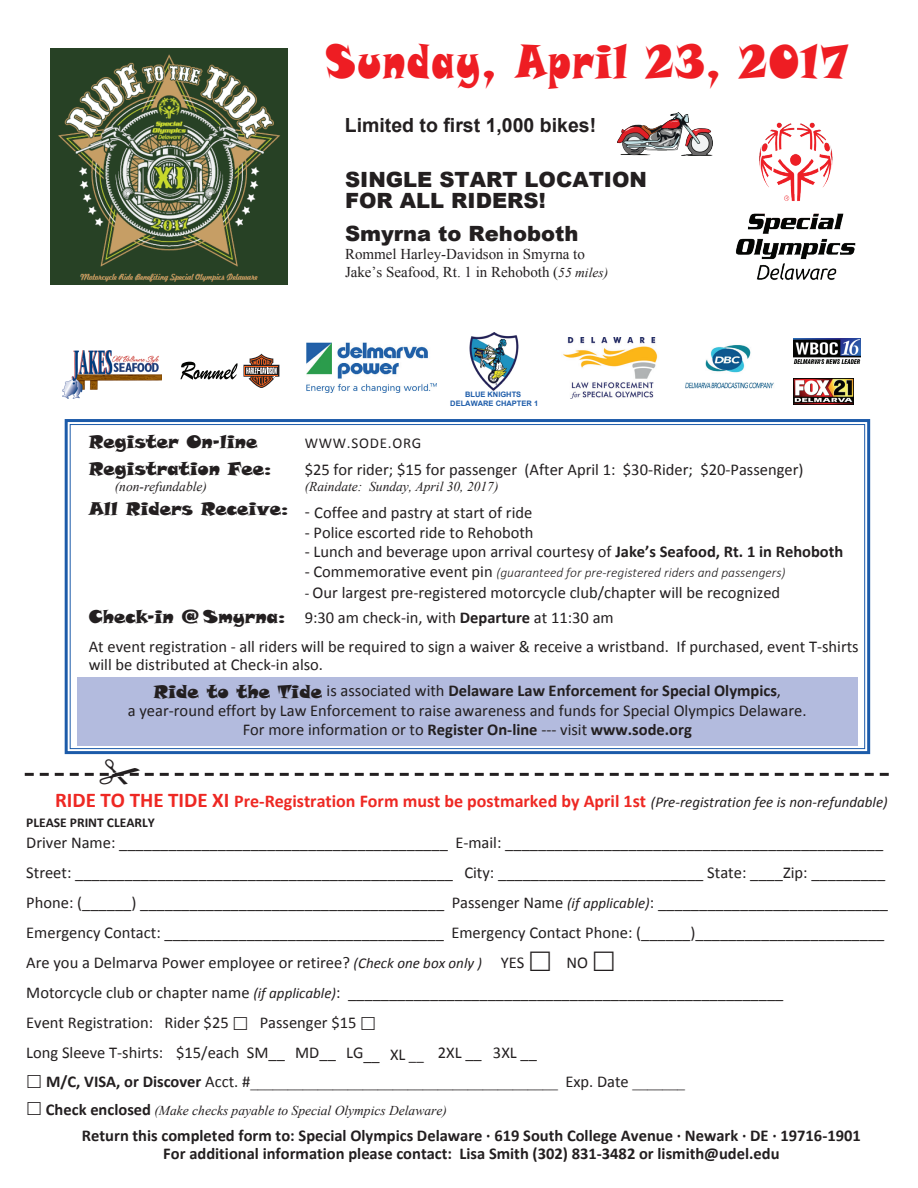
<style>
.page{position:relative;width:918px;height:1188px;background:#fff}
.page>*{position:absolute;margin:0;border:0;box-sizing:border-box;transform-origin:0 0}
.t1{font:46.8px "Snap ITC";letter-spacing:.05em;color:#ee1d23;scale:.77 1}
.t2{font:900 21px/21px "Arial";color:#231f20}
.t3{font:700 19.5px "Arial";color:#231f20}
.t4{font:700 18px "Calibri";color:#ee2823}
.t5{font:18px "Snap ITC";color:#231f20}
.t6{font:16.5px/30px "Calibri";color:#231f20}
.t7{font:700 16.5px/18px "Calibri";color:#231f20;text-align:center}
.t8{font:15px/18px "Times New Roman";color:#231f20}
.t9{font:15px "Calibri";letter-spacing:.05em;color:#231f20}
.t10{font:italic 13.5px "Times New Roman";color:#231f20}
.t11{font:italic 300 13.5px "Calibri";color:#231f20}
.t12{font:700 13.5px "Calibri";color:#231f20}
.t13{font:700 7.5px/9px "Arial";color:#1c5ba9;text-align:center}
.s1{font-style:italic;font-size:13.5px}
.s2{font-weight:700}
.s3{font-weight:400;font-style:normal;font-size:16.5px}
.s4{font-size:15px}
.s5{font-family:"Snap ITC";font-size:18px}
.s6{font-weight:700;font-size:15px}
.s7{font-size:21px}
.s8{font-weight:400;font-style:italic;font-size:15px;color:#231f20}
.s9{font-style:italic;font-size:15px}
.s10{font-family:"Calibri";font-weight:700;font-size:16.5px}
.s11{font-family:"Calibri";font-size:16.5px}
.s12{font-family:"Calibri";font-weight:700;font-style:normal;font-size:16.5px}
</style>
<div class="page">
<svg style="left:64px;top:419px;width:807px;height:334px"></svg>
<div style="left:77px;top:677px;width:780px;height:69px;background:#b3bbde"></div>
<img style="left:618px;top:113px;width:82px;height:42px">
<img style="left:700px;top:122px;width:156px;height:158px">
<img style="left:62px;top:350px;width:100px;height:48px">
<img style="left:470px;top:332px;width:48px;height:58px">
<img style="left:563px;top:338px;width:95px;height:61px">
<img style="left:794px;top:339px;width:66px;height:24px">
<img style="left:794px;top:378px;width:60px;height:27px">
<svg style="left:181px;top:353px;width:99px;height:35px"></svg>
<img style="left:685px;top:345px;width:89px;height:44px">
<img style="left:306px;top:342px;width:131px;height:51px">
<img style="left:50px;top:48px;width:237px;height:236px">
<svg style="left:25px;top:753px;width:864px;height:23px"></svg>
<h1 class="t1" style="left:326px;top:31px;width:680px">Sunday, April 23, 2017</h1>
<p class="t3" style="left:345px;top:112px;width:253px">Limited to first 1,000 bikes!</p>
<p class="t2" style="left:345px;top:168px;width:304px">SINGLE START LOCATION<br>FOR ALL RIDERS!</p>
<p class="t2" style="left:345px;top:223px;width:235px">Smyrna to Rehoboth</p>
<p class="t8" style="left:345px;top:245px;width:265px">Rommel Harley-Davidson in Smyrna to<br>Jake’s Seafood, Rt. 1 in Rehoboth (<span class="s1">55 miles)</span></p>
<p class="t13" style="left:450px;top:390px;width:89px">BLUE KNIGHTS<br>DELAWARE CHAPTER 1</p>
<p class="t5" style="left:89px;top:429px;width:170px">Register On-line</p>
<p class="t9" style="left:305px;top:433px;width:118px">WWW.SODE.ORG</p>
<p class="t5" style="left:89px;top:456px;width:184px">Registration Fee:</p>
<p class="t6" style="left:305px;top:454px;width:500px">$25 for rider; $15 for passenger (After April 1: $30-Rider; $20-Passenger)</p>
<p class="t10" style="left:115px;top:477px;width:94px">(non-refundable)</p>
<p class="t10" style="left:305px;top:477px;width:195px">(Raindate: Sunday, April 30, 2017)</p>
<p class="t6" style="left:89px;top:498px;width:445px"><sup>All</sup> <sup>Riders</sup> <sup>Receive:</sup> - Coffee and pastry at start of ride</p>
<p class="t6" style="left:305px;top:517px;width:230px">- Police escorted ride to Rehoboth</p>
<p class="t6" style="left:305px;top:537px;width:540px">- Lunch and beverage upon arrival courtesy of <span class="s2">Jake’s Seafood, Rt. 1 in Rehoboth</span></p>
<p class="t11" style="left:305px;top:564px;width:482px"><span class="s3">- Commemorative event pin</span> (guaranteed for pre-registered riders and passengers)</p>
<p class="t6" style="left:89px;top:580px;width:693px;line-height:25.5px;text-indent:216px"><span class="s4">-</span> Our largest pre-registered motorcycle club/chapter will be recognized<br><span class="s5">Check-in @ Smyrna:</span> 9:30 am check-in, with <span class="s2">Departure</span> at 11:30 am</p>
<p class="t6" style="left:89px;top:637px;width:772px;line-height:18px">At event registration - all riders will be required to sign a waiver &amp; receive a wristband. If purchased, event T-shirts will be distributed at Check-in also.</p>
<p class="t6" style="left:128px;top:681px;width:680px;line-height:19.5px;text-align:center"><span class="s5">Ride to the Tide</span> is associated with <span class="s2">Delaware Law Enforcement</span> <span class="s6">for</span> <span class="s2">Special Olympics</span>, a-year-round effort by Law Enforcement to raise awareness and funds for Special Olympics Delaware.<br>For more information or to <span class="s2">Register On-line</span> --- visit <span class="s2">www.sode.org</span></p>
<p class="t4" style="left:55px;top:790px;width:834px"><span class="s7">RIDE TO THE TIDE XI</span> Pre-Registration Form must be postmarked by April 1st <span class="s8">(Pre-registration fee is non-refundable)</span></p>
<p class="t12" style="left:26px;top:814px;width:130px">PLEASE PRINT CLEARLY</p>
<p class="t6" style="left:26px;top:828px;width:863px">Driver Name: ________________________________________ E-mail: ______________________________________________ Street: ______________________________________________ City: _________________________ State: ____Zip: _________ Phone: (______) _____________________________________ Passenger Name <span class="s9">(if applicable)</span>: ____________________________ Emergency Contact: __________________________________ Emergency Contact Phone: (______)_______________________ Are you a Delmarva Power employee or retiree? <span class="s9">(Check one box only )</span> YES</p>
<p class="t6" style="left:26px;top:948px;width:759px;text-indent:540px">NO<br>Motorcycle club or chapter name <span class="s9">(if applicable)</span>: _____________________________________________________<br>Event Registration: Rider $25</p>
<p class="t6" style="left:26px;top:1008px;width:512px;text-indent:233px">Passenger $15<br>Long Sleeve T-shirts: $15/each SM__ MD__ LG__ XL <span class="s4">__</span> 2XL __ 3XL __</p>
<p class="t8" style="left:46px;top:1073px;width:641px"><span class="s10">M/C, VISA, or Discover</span> <span class="s11">Acct. #</span>_________________________________________ <span class="s11">Exp. Date</span> _______</p>
<p class="t10" style="left:46px;top:1102px;width:402px"><span class="s12">Check enclosed</span> (Make checks payable to Special Olympics Delaware)</p>
<p class="t7" style="left:82px;top:1127px;width:780px">Return this completed form to: Special Olympics Delaware · 619 South College Avenue · Newark · DE · 19716-1901<br>For additional information please contact: Lisa Smith (302) 831-3482 or lismith@udel.edu</p>
</div>
